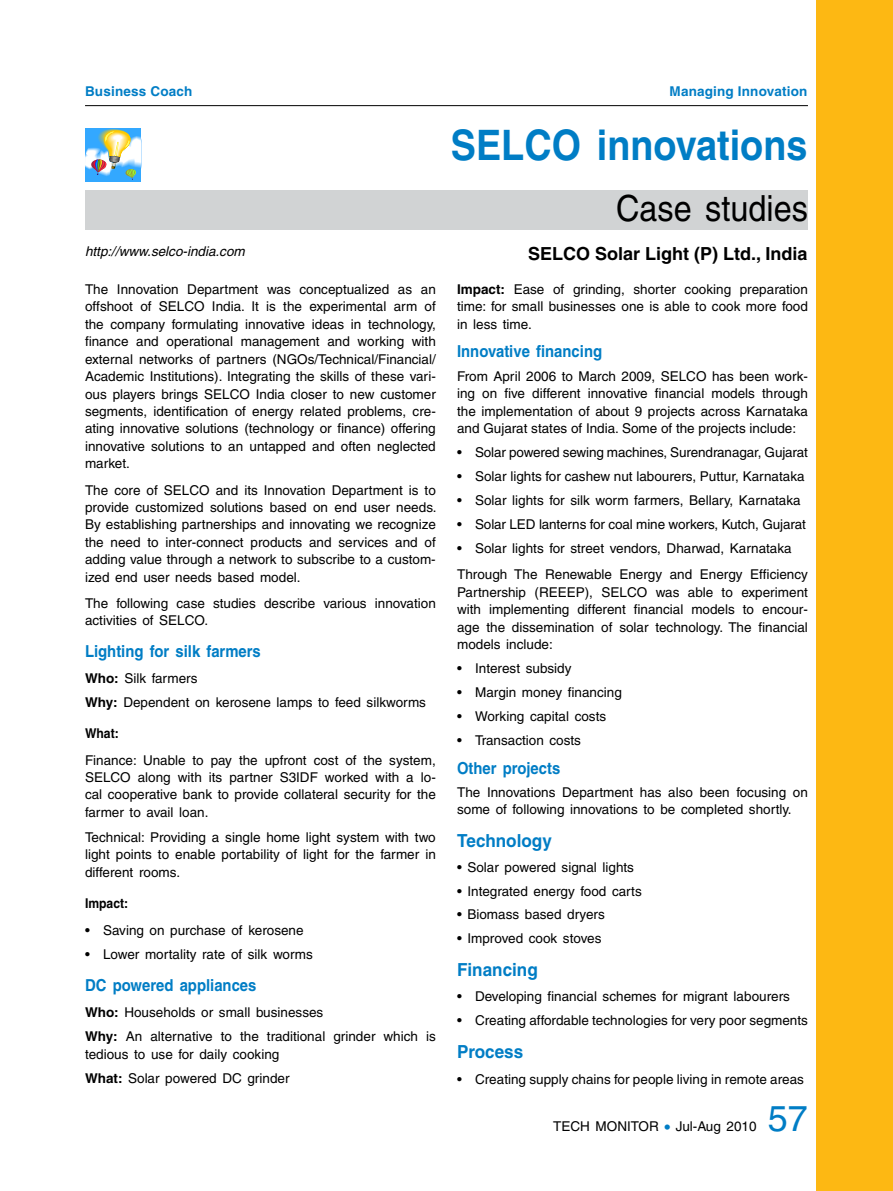
<style>
.page{position:relative;width:893px;height:1191px;background:#fff}
.page>*{position:absolute;margin:0;border:0;box-sizing:border-box;transform-origin:0 0}
.t1{font:700 42px "Helvetica";color:#007dc5;scale:.9 1}
.t2{font:36px "Helvetica";color:#000;scale:.9 1}
.t3{font:36px "Helvetica";color:#007dc5}
.t4{font:700 18px "Helvetica";color:#000}
.t5{font:700 18px "Helvetica";color:#007dc5;scale:.95 1}
.t6{font:700 16.5px "Helvetica";color:#007dc5;scale:.9 1}
.t7{font:13.5px/17.4px "Helvetica";color:#000}
.t8{font:700 13.5px "Helvetica";letter-spacing:.015em;color:#007dc5}
.t9{font:italic 13.5px "Helvetica";color:#000}
.t10{font:700 13.5px "Helvetica";color:#000;scale:.9 1}
.s1{font-weight:700}
.s2{font-size:16.5px;color:#007dc5}
</style>
<div class="page">
<hr style="left:85px;top:105px;width:723px;height:1px;background:#000">
<div style="left:85px;top:128px;width:56px;height:53px;background:#33a8ff"></div>
<svg style="left:85px;top:129px;width:56px;height:51px"></svg>
<div style="left:85px;top:190px;width:723px;height:40px;background:#d1d3d4"></div>
<div style="left:816px;top:0;width:77px;height:1191px;background:#fdb813"></div>
<p class="t8" style="left:85px;top:83px;width:109px">Business Coach</p>
<p class="t8" style="left:670px;top:83px;width:139px">Managing Innovation</p>
<h1 class="t1" style="left:451px;top:120px;width:398px">SELCO innovations</h1>
<h2 class="t2" style="left:616px;top:188px;width:215px">Case studies</h2>
<p class="t9" style="left:85px;top:244px;width:161px">http://www.selco-india.com</p>
<h3 class="t4" style="left:528px;top:243px;width:281px">SELCO Solar Light (P) Ltd., India</h3>
<p class="t7" style="left:85px;top:280px;width:352px">The I nnovation Department was conceptualized as an offshoot of SELCO</p>
<p class="t7" style="left:85px;top:298px;width:352px;text-align:justify;text-indent:127px">I ndia. It is the experimental arm of the company formulating innovative ideas in technology, finance and operational management and working with external networks of partners (NGOs/Technical/Financial/ Academic I nstitutions). I ntegrating the skills of these vari&shy;ous players brings SELCO I ndia closer to new customer segments, identification of energy related problems, cre&shy;ating innovative solutions (technology or finance) offering innovative solutions to an untapped and often neglected market.</p>
<p class="t7" style="left:85px;top:481px;width:353px;text-align:justify">The core of SELCO and its I nnovation Department is to provide customized solutions based on end user needs.<br>By establishing partnerships and innovating we recognize the need to inter-connect products and services and of adding value through a network to subscribe to a custom&shy;ized end user needs based model.</p>
<p class="t7" style="left:85px;top:594px;width:352px">The following case studies describe various innovation activities of SELCO.</p>
<p class="t6" style="left:85px;top:641px;width:197px">Lighting for silk farmers</p>
<p class="t7" style="left:85px;top:667px;width:343px;line-height:23.4px"><span class="s1">Who:</span> Silk farmers<br><span class="s1">Why:</span> Dependent on kerosene lamps to feed silkworms</p>
<p class="t10" style="left:85px;top:725px;width:39px">What:</p>
<p class="t7" style="left:85px;top:751px;width:352px">Finance: Unable to pay the upfront cost of the system,<br>SELCO</p>
<p class="t7" style="left:85px;top:768px;width:352px;text-align:justify;text-indent:53px">along with its partner S3I DF worked with a lo&shy;cal cooperative bank to provide collateral security for the farmer to avail loan.</p>
<p class="t7" style="left:85px;top:828px;width:352px;text-align:justify">Technical: Providing a single home light system with two light points to enable portability of light for the farmer in different rooms.</p>
<p class="t10" style="left:85px;top:895px;width:50px">Impact:</p>
<p class="t7" style="left:85px;top:921px;width:220px">• Saving on purchase of kerosene</p>
<p class="t7" style="left:85px;top:945px;width:229px">• Lower mortality rate of silk worms</p>
<p class="t6" style="left:85px;top:974px;width:192px">DC powered appliances</p>
<p class="t7" style="left:85px;top:1000px;width:352px;line-height:24.3px"><span class="s1">Who:</span> Households or small businesses<br><span class="s1">Why:</span> An alternative to the traditional grinder which is</p>
<p class="t7" style="left:85px;top:1041px;width:206px;line-height:24.3px">tedious to use for daily cooking<br><span class="s1">What:</span> Solar powered DC grinder</p>
<p class="t7" style="left:457px;top:280px;width:352px;text-align:justify"><span class="s1">Impact:</span> Ease of grinding, shorter cooking preparation time: for small businesses one is able to cook more food in less time.</p>
<p class="t6" style="left:457px;top:341px;width:163px">Innovative financing</p>
<p class="t7" style="left:457px;top:367px;width:352px;text-align:justify">From April 2006 to March 2009, SELCO has been work&shy;ing on five different innovative financial models through the implementation of about 9 projects across Karnataka and Gujarat states of I ndia. Some of the projects include:</p>
<p class="t7" style="left:457px;top:443px;width:352px">• Solar powered sewing machines, Surendranagar, Gujarat</p>
<p class="t7" style="left:457px;top:467px;width:349px">• Solar lights for cashew nut labourers, Puttur, Karnataka</p>
<p class="t7" style="left:457px;top:491px;width:345px">• Solar lights for silk worm farmers, Bellary, Karnataka</p>
<p class="t7" style="left:457px;top:515px;width:350px">• Solar LED lanterns for coal mine workers, Kutch, Gujarat</p>
<p class="t7" style="left:457px;top:535px;width:352px;line-height:26.4px">• Solar lights for street vendors, Dharwad, Karnataka<br>Through The Renewable Energy and Energy Efficiency</p>
<p class="t7" style="left:457px;top:583px;width:92px">Partnership (REEE</p>
<p class="t7" style="left:576px;top:583px;width:62px">P), SELCO</p>
<p class="t7" style="left:457px;top:583px;width:352px;text-align:justify;text-indent:199px">was able to experiment with implementing different financial models to encour&shy;age the dissemination of solar technology. The financial models include:</p>
<p class="t7" style="left:457px;top:659px;width:116px">• Interest subsidy</p>
<p class="t7" style="left:457px;top:683px;width:166px">• Margin money financing</p>
<p class="t7" style="left:457px;top:707px;width:151px">• Working capital costs</p>
<p class="t7" style="left:457px;top:731px;width:125px">• Transaction costs</p>
<p class="t6" style="left:457px;top:757px;width:116px">Other projects</p>
<p class="t7" style="left:457px;top:783px;width:352px">The I nnovations Department has also been focusing on some of following innovations to be completed shortly.</p>
<h3 class="t5" style="left:457px;top:830px;width:101px">Technology</h3>
<p class="t7" style="left:457px;top:859px;width:178px">• Solar powered signal lights</p>
<p class="t7" style="left:457px;top:882px;width:186px">• Integrated energy food carts</p>
<p class="t7" style="left:457px;top:905px;width:149px">• Biomass based dryers</p>
<p class="t7" style="left:457px;top:929px;width:146px">• Improved cook stoves</p>
<h3 class="t5" style="left:457px;top:958px;width:87px">Financing</h3>
<p class="t7" style="left:457px;top:987px;width:334px">• Developing financial schemes for migrant labourers</p>
<p class="t7" style="left:457px;top:1011px;width:352px">• Creating affordable technologies for very poor segments</p>
<h3 class="t5" style="left:457px;top:1040px;width:71px">Process</h3>
<p class="t7" style="left:457px;top:1070px;width:348px">• Creating supply chains for people living in remote areas</p>
<p class="t7" style="left:553px;top:1117px;width:205px">Tech Monitor <span class="s2">•</span> Jul-Aug 2010</p>
<h2 class="t3" style="left:768px;top:1097px;width:42px">57</h2>
</div>
